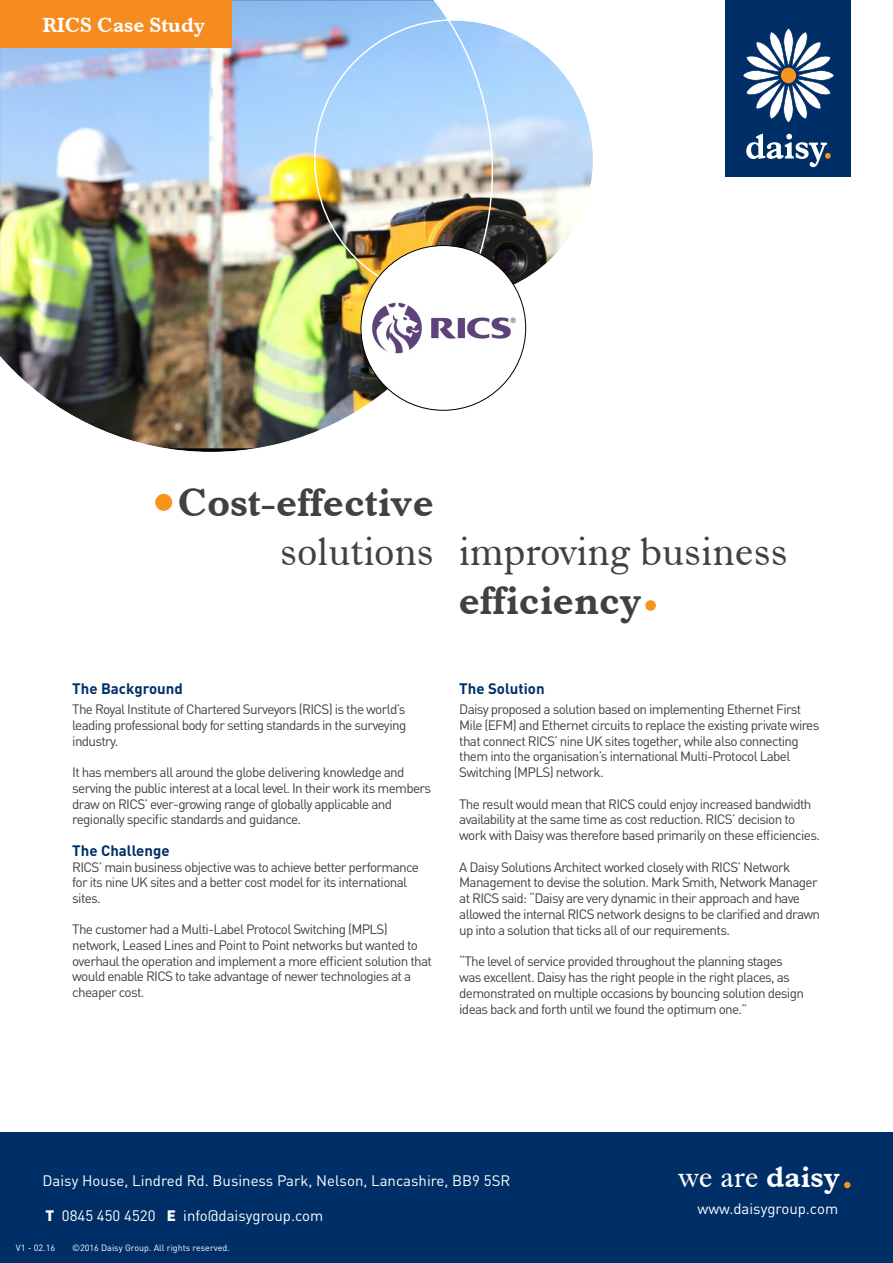
<style>
.page{position:relative;width:893px;height:1263px;background:#fff}
.page>*{position:absolute;margin:0;border:0;box-sizing:border-box;transform-origin:0 0}
.t1{font:40.35px "Dutch 766 BT Roman A";color:#414042}
.t2{font:40.35px "Dutch 766 BT Bold A";color:#414042}
.t3{font:30px "Dutch 766 BT Roman A";color:#fff}
.t4{font:21px "Dutch 766 BT Bold A";color:#fff}
.t5{font:15px "DIN";color:#fff}
.t6{font:700 15px "DIN";color:#002f67}
.t7{font:13.5px/15.8px "DIN";letter-spacing:-.05em;color:#414042}
.t8{font:9px "DIN";color:#fff}
.s1{font-family:"Dutch 766 BT Bold A"}
.s2{font-weight:900}
</style>
<div class="page">
<div style="left:725px;top:0;width:125px;height:177px;background:#002f67"></div>
<svg style="left:743px;top:28px;width:91px;height:95px"></svg>
<svg style="left:746px;top:134px;width:85px;height:33px"></svg>
<div style="left:155px;top:494px;width:17px;height:17px;background:#f7941e;border-radius:50%"></div>
<div style="left:645px;top:600px;width:11px;height:11px;background:#f7941e;border-radius:50%"></div>
<div style="left:0;top:1133px;width:893px;height:130px;background:#002f67"></div>
<svg style="left:844px;top:1182px;width:6px;height:6px"></svg>
<img style="left:0;top:0;width:593px;height:452px">
<div style="left:361px;top:246px;width:165px;height:164px;background:#fff;border-radius:50%"></div>
<div style="left:0;top:0;width:231px;height:47px;background:#f68b1f"></div>
<img style="left:372px;top:302px;width:144px;height:52px">
<h3 class="t4" style="left:43px;top:12px;width:164px">RICS Case Study</h3>
<h1 class="t2" style="left:178px;top:477px;width:258px">Cost-effective</h1>
<h1 class="t1" style="left:280px;top:526px;width:155px">solutions</h1>
<p class="t6" style="left:72px;top:679px;width:112px">The Background</p>
<p class="t7" style="left:72px;top:701px;width:336px;text-align:justify">The Royal Institute of Chartered Surveyors (RICS) is the world’s leading professional body for setting standards in the surveying industry.</p>
<p class="t7" style="left:72px;top:764px;width:360px">It has members all around the globe delivering knowledge and serving the public interest at a local level. In their work its members draw on RICS’ ever-growing range of globally applicable and regionally specific standards and guidance.</p>
<p class="t6" style="left:72px;top:841px;width:99px">The Challenge</p>
<p class="t7" style="left:72px;top:859px;width:348px">RICS’ main business objective was to achieve better performance for its nine UK sites and a better cost model for its international sites.</p>
<p class="t7" style="left:72px;top:921px;width:361px">The customer had a Multi-Label Protocol Switching (MPLS) network, Leased Lines and Point to Point networks but wanted to overhaul the operation and implement a more efficient solution that would enable RICS to take advantage of newer technologies at a cheaper cost.</p>
<h1 class="t1" style="left:459px;top:526px;width:331px">improving business</h1>
<h1 class="t2" style="left:459px;top:575px;width:184px">efficiency</h1>
<p class="t6" style="left:459px;top:679px;width:87px">The Solution</p>
<p class="t7" style="left:459px;top:701px;width:362px">Daisy proposed a solution based on implementing Ethernet First Mile (EFM) and Ethernet circuits to replace the existing private wires that connect RICS’ nine UK sites together, while also connecting them into the organisation’s international Multi-Protocol Label Switching (MPLS) network.</p>
<p class="t7" style="left:459px;top:796px;width:362px">The result would mean that RICS could enjoy increased bandwidth availability at the same time as cost reduction. RICS’ decision to work with Daisy was therefore based primarily on these efficiencies.</p>
<p class="t7" style="left:459px;top:859px;width:362px">A Daisy Solutions Architect worked closely with RICS’ Network Management to devise the solution. Mark Smith, Network Manager at RICS said: “Daisy are very dynamic in their approach and have allowed the internal RICS network designs to be clarified and drawn up into a solution that ticks all of our requirements.</p>
<p class="t7" style="left:459px;top:953px;width:346px">“The level of service provided throughout the planning stages was excellent. Daisy has the right people in the right places, as demonstrated on multiple occasions by bouncing solution design ideas back and forth until we found the optimum one.”</p>
<p class="t5" style="left:43px;top:1171px;width:469px">Daisy House, Lindred Rd. Business Park, Nelson, Lancashire, BB9 5SR</p>
<h2 class="t3" style="left:679px;top:1158px;width:163px">we are <span class="s1">daisy</span></h2>
<p class="t5" style="left:46px;top:1206px;width:279px"><span class="s2">T</span> 0845 450 4520 <span class="s2">E</span> info@daisygroup.com</p>
<p class="t5" style="left:698px;top:1200px;width:142px">www.daisygroup.com</p>
<p class="t8" style="left:16px;top:1242px;width:41px">V1 - 02.16</p>
<p class="t8" style="left:72px;top:1242px;width:159px">©2016 Daisy Group. All rights reserved.</p>
</div>
